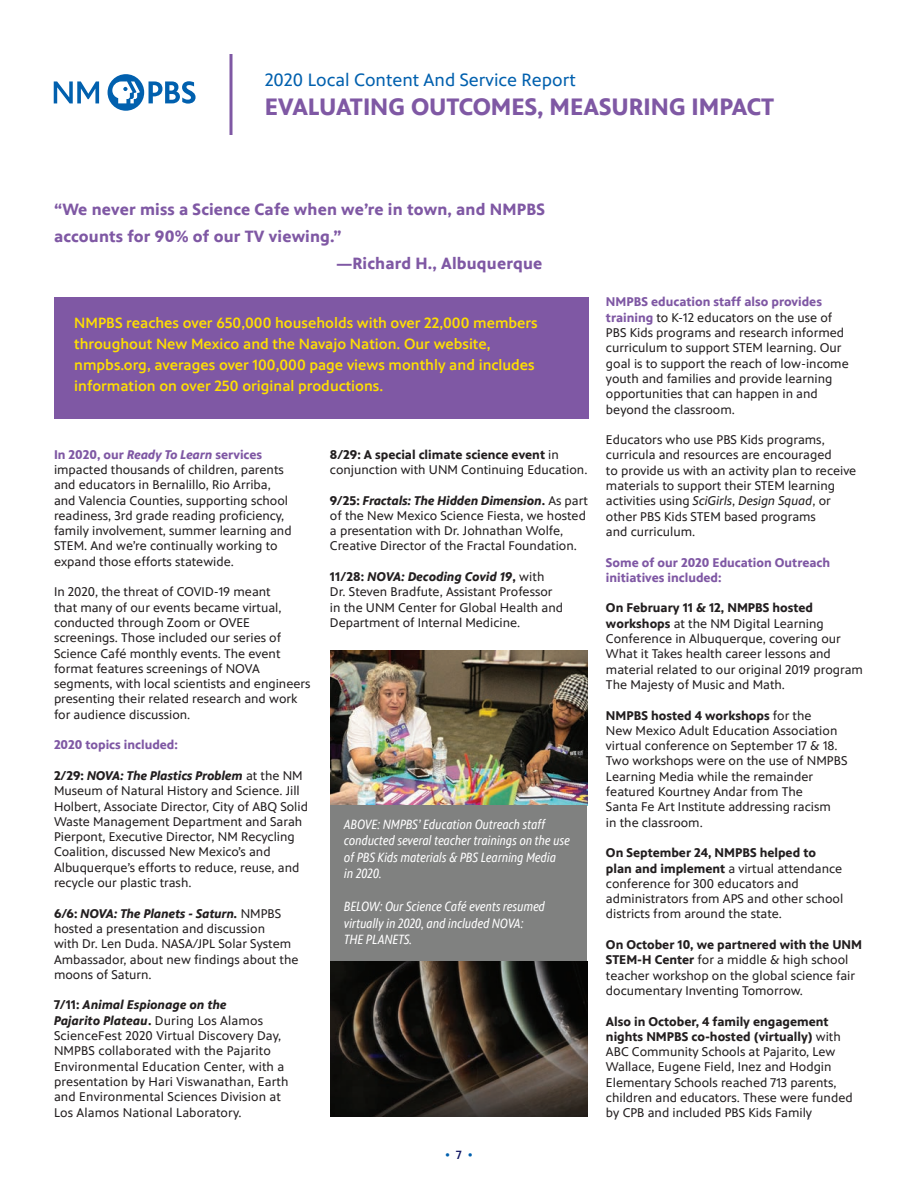
<style>
.page{position:relative;width:918px;height:1188px;background:#fff}
.page>*{position:absolute;margin:0;border:0;box-sizing:border-box;transform-origin:0 0}
.t1{font:700 24px "PBS Sans";color:#7f58a4}
.t2{font:18px "PBS Sans";color:#0160ae}
.t3{font:700 16.5px "PBS Sans";letter-spacing:.01em;color:#7f58a4}
.t4{font:500 15px/21px "PBS Sans";color:#ffdf01}
.t5{font:italic 13.5px/16.5px "PBS Sans Condensed";color:#fff}
.t6{font:12.75px/15.3px "PBS Sans";color:#231f20}
.t7{font:700 12.75px/15.3px "PBS Sans";color:#7f58a4}
.t8{font:500 12px "PBS Sans";color:#0160ae}
.s1{font-weight:700;color:#7f58a4}
.s2{font-weight:700;font-style:italic;color:#7f58a4}
.s3{font-weight:700}
.s4{font-weight:700;font-style:italic}
.s5{color:#111764}
.s6{font-style:italic}
</style>
<div class="page">
<div style="left:108px;top:74px;width:36px;height:37px;background:#0160ae;border-radius:50%"></div>
<svg style="left:149px;top:81px;width:47px;height:23px"></svg>
<svg style="left:112px;top:81px;width:28px;height:22px"></svg>
<svg style="left:54px;top:81px;width:45px;height:22px"></svg>
<hr style="left:230px;top:54px;width:2px;height:81px;background:#7f58a4">
<div style="left:54px;top:297px;width:535px;height:121px;background:#7f58a4"></div>
<img style="left:331px;top:650px;width:256px;height:156px">
<img style="left:331px;top:961px;width:256px;height:155px">
<div style="left:331px;top:806px;width:256px;height:155px;background:#808180"></div>
<h2 class="t2" style="left:265px;top:70px;width:313px">2020 Local Content And Service Report</h2>
<h1 class="t1" style="left:265px;top:93px;width:511px">EVALUATING OUTCOMES, MEASURING IMPACT</h1>
<p class="t3" style="left:54px;top:200px;width:493px">“We never miss a Science Cafe when we’re in town, and NMPBS</p>
<p class="t3" style="left:54px;top:227px;width:289px">accounts for 90% of our TV viewing.”</p>
<p class="t3" style="left:336px;top:254px;width:207px">—Richard H., Albuquerque</p>
<p class="t4" style="left:74px;top:313px;width:465px">NMPBS reaches over 650,000 households with over 22,000 members throughout New Mexico and the Navajo Nation. Our website, nmpbs.org, averages over 100,000 page views monthly and includes information on over 250 original productions.</p>
<p class="t6" style="left:54px;top:447px;width:239px"><span class="s1">In 2020, our</span> <span class="s2">Ready To Learn</span> <span class="s1">services </span>impacted thousands of children, parents and educators in Bernalillo, Rio Arriba, and Valencia Counties, supporting school readiness, 3rd grade reading proficiency, family involvement, summer learning and STEM. And we’re continually working to expand those efforts statewide.</p>
<p class="t6" style="left:54px;top:585px;width:258px">In 2020, the threat of COVID-19 meant<br>that many of our events became virtual, conducted through Zoom or OVEE screenings. Those included our series of Science Café monthly events. The event format features screenings of NOVA segments, with local scientists and engineers presenting their related research and work for audience discussion.</p>
<p class="t7" style="left:54px;top:738px;width:125px">2020 topics included:</p>
<p class="t6" style="left:54px;top:768px;width:256px"><span class="s3">2/29:</span> <span class="s4">NOVA: The Plastics Problem</span> at the NM Museum of Natural History and Science. Jill Holbert, Associate Director, City of ABQ Solid Waste Management Department and Sarah Pierpont, Executive Director, NM Recycling Coalition, discussed New Mexico’s and Albuquerque’s efforts to reduce, reuse, and recycle our plastic trash.</p>
<p class="t6" style="left:54px;top:906px;width:246px"><span class="s3">6/6:</span> <span class="s4">NOVA: The Planets - Saturn.</span> NMPBS hosted a presentation and discussion<br>with Dr. Len Duda. NASA/JPL Solar System Ambassador, about new findings about the moons of Saturn.</p>
<p class="t6" style="left:54px;top:998px;width:236px"><span class="s3">7/11:</span> <span class="s4">Animal Espionage on the<br>Pajarito Plateau</span><span class="s3">.</span> During Los Alamos ScienceFest 2020 Virtual Discovery Day, NMPBS collaborated with the Pajarito Environmental Education Center, with a presentation by Hari Viswanathan, Earth and Environmental Sciences Division at Los Alamos National Laboratory.</p>
<p class="t6" style="left:330px;top:447px;width:259px"><span class="s3">8/29: A special climate science event</span> in conjunction with UNM Continuing Education.</p>
<p class="t6" style="left:330px;top:493px;width:259px"><span class="s3">9/25:</span> <span class="s4">Fractals: The Hidden Dimension</span><span class="s3">.</span> As part of the New Mexico Science Fiesta, we hosted a presentation with Dr. Johnathan Wolfe, Creative Director of the Fractal Foundation.</p>
<p class="t6" style="left:330px;top:569px;width:235px"><span class="s3">11/28:</span> <span class="s4">NOVA: Decoding Covid 19</span><span class="s3">,</span> with Dr. Steven Bradfute, Assistant Professor in the UNM Center for Global Health and Department of Internal Medicine.</p>
<p class="t5" style="left:344px;top:816px;width:227px">ABOVE: NMPBS’ Education Outreach staff conducted several teacher trainings on the use of PBS Kids materials &amp; PBS Learning Media<br>in 2020.</p>
<p class="t5" style="left:344px;top:899px;width:202px">BELOW: Our Science Café events resumed virtually in 2020, and included NOVA:<br>THE PLANETS.</p>
<p class="t8" style="left:445px;top:1148px;width:29px">• <span class="s5">7</span> •</p>
<p class="t6" style="left:606px;top:295px;width:244px"><span class="s1">NMPBS education staff also provides training</span> to K-12 educators on the use of PBS Kids programs and research informed curriculum to support STEM learning. Our goal is to support the reach of low-income youth and families and provide learning opportunities that can happen in and beyond the classroom.</p>
<p class="t6" style="left:606px;top:432px;width:252px">Educators who use PBS Kids programs, curricula and resources are encouraged<br>to provide us with an activity plan to receive materials to support their STEM learning activities using <span class="s6">SciGirls</span>, <span class="s6">Design Squad</span>, or other PBS Kids STEM based programs<br>and curriculum.</p>
<p class="t7" style="left:606px;top:555px;width:226px">Some of our 2020 Education Outreach initiatives included:</p>
<p class="t6" style="left:606px;top:601px;width:259px"><span class="s3">On February 11 &amp; 12, NMPBS hosted workshops</span> at the NM Digital Learning Conference in Albuquerque, covering our What it Takes health career lessons and material related to our original 2019 program The Majesty of Music and Math.</p>
<p class="t6" style="left:606px;top:708px;width:243px"><span class="s3">NMPBS hosted 4 workshops</span> for the<br>New Mexico Adult Education Association virtual conference on September 17 &amp; 18.<br>Two workshops were on the use of NMPBS Learning Media while the remainder featured Kourtney Andar from The<br>Santa Fe Art Institute addressing racism<br>in the classroom.</p>
<p class="t6" style="left:606px;top:845px;width:239px"><span class="s3">On September 24, NMPBS helped to plan and implement</span> a virtual attendance conference for 300 educators and administrators from APS and other school districts from around the state.</p>
<p class="t6" style="left:606px;top:937px;width:258px"><span class="s3">On October 10, we partnered with the UNM STEM-H Center</span> for a middle &amp; high school teacher workshop on the global science fair documentary Inventing Tomorrow.</p>
<p class="t6" style="left:606px;top:1014px;width:248px"><span class="s3">Also in October, 4 family engagement nights NMPBS co-hosted (virtually)</span> with ABC Community Schools at Pajarito, Lew Wallace, Eugene Field, Inez and Hodgin Elementary Schools reached 713 parents, children and educators. These were funded by CPB and included PBS Kids Family</p>
</div>
